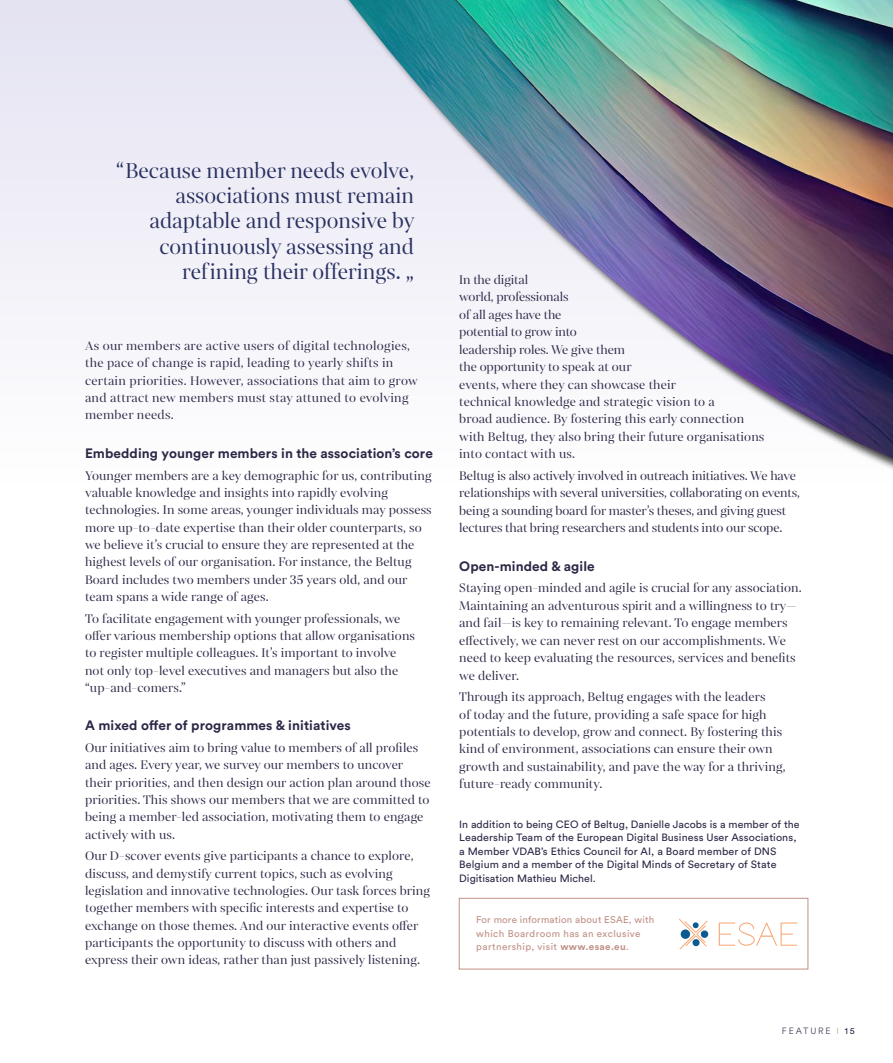
<style>
.page{position:relative;width:893px;height:1063px;background:#fff}
.page>*{position:absolute;margin:0;border:0;box-sizing:border-box;transform-origin:0 0}
.t1{font:23.4px/25.2px "Mixta Pro";color:#283060;text-align:right}
.t2{font:13.5px/17.4px "Mixta Pro";letter-spacing:.005em;color:#2b2846}
.t3{font:700 13.5px "Circular Std";letter-spacing:.005em;color:#2b2846}
.t4{font:10.5px/13.5px "Circular Std";letter-spacing:.01em;color:#2b2846}
.t5{font:9.75px/13.5px "Circular Std";letter-spacing:.035em;color:#c19086}
.t6{font:300 9px "Circular Spotify Text";letter-spacing:.2em;color:#2b2846}
.s1{font-weight:700}
.s2{color:#c19086}
.s3{font-family:"Circular Std";font-weight:400}
</style>
<div class="page">
<div style="left:0;top:0;width:893px;height:486px;background:linear-gradient(to bottom,#e4e2f1,#fefefe)"></div>
<div style="left:459px;top:898px;width:349px;height:71px;border:1px solid #c19086"></div>
<svg style="left:719px;top:922px;width:78px;height:24px"></svg>
<svg style="left:679px;top:919px;width:29px;height:30px"></svg>
<div style="left:333px;top:0;width:560px;height:526px;background:#000;opacity:.75"></div>
<img style="left:349px;top:0;width:544px;height:459px">
<h1 class="t1" style="left:116px;top:158px;width:300px">“Because member needs evolve, associations must remain adaptable and responsive by continuously assessing and refining their offerings. „</h1>
<p class="t2" style="left:85px;top:337px;width:334px">As our members are active users of digital technologies, the pace of change is rapid, leading to yearly shifts in certain priorities. However, associations that aim to grow and attract new members must stay attuned to evolving member needs.</p>
<p class="t3" style="left:85px;top:445px;width:349px">Embedding younger members in the association’s core</p>
<p class="t2" style="left:85px;top:467px;width:348px">Younger members are a key demographic for us, contributing valuable knowledge and insights into rapidly evolving technologies. In some areas, younger individuals may possess more up-to-date expertise than their older counterparts, so we believe it’s crucial to ensure they are represented at the highest levels of our organisation. For instance, the Beltug Board includes two members under 35 years old, and our team spans a wide range of ages.</p>
<p class="t2" style="left:85px;top:610px;width:332px">To facilitate engagement with younger professionals, we offer various membership options that allow organisations to register multiple colleagues. It’s important to involve not only top-level executives and managers but also the “up-and-comers.”</p>
<p class="t3" style="left:85px;top:717px;width:267px">A mixed offer of programmes &amp; initiatives</p>
<p class="t2" style="left:85px;top:739px;width:347px">Our initiatives aim to bring value to members of all profiles and ages. Every year, we survey our members to uncover their priorities, and then design our action plan around those priorities. This shows our members that we are committed to being a member-led association, motivating them to engage actively with us.</p>
<p class="t2" style="left:85px;top:847px;width:347px">Our D-scover events give participants a chance to explore, discuss, and demystify current topics, such as evolving legislation and innovative technologies. Our task forces bring together members with specific interests and expertise to exchange on those themes. And our interactive events offer participants the opportunity to discuss with others and express their own ideas, rather than just passively listening.</p>
<p class="t2" style="left:459px;top:271px;width:307px">In the digital<br>world, professionals<br>of all ages have the<br>potential to grow into<br>leadership roles. We give them<br>the opportunity to speak at our<br>events, where they can showcase their<br>technical knowledge and strategic vision to a<br>broad audience. By fostering this early connection with Beltug, they also bring their future organisations into contact with us.</p>
<p class="t2" style="left:459px;top:467px;width:342px">Beltug is also actively involved in outreach initiatives. We have relationships with several universities, collaborating on events, being a sounding board for master’s theses, and giving guest lectures that bring researchers and students into our scope.</p>
<p class="t3" style="left:459px;top:557px;width:137px">Open-minded &amp; agile</p>
<p class="t2" style="left:459px;top:580px;width:344px">Staying open-minded and agile is crucial for any association.<br>Maintaining an adventurous spirit and a willingness to try— and fail—is key to remaining relevant. To engage members effectively, we can never rest on our accomplishments. We need to keep evaluating the resources, services and benefits we deliver.</p>
<p class="t2" style="left:459px;top:688px;width:328px">Through its approach, Beltug engages with the leaders<br>of today and the future, providing a safe space for high potentials to develop, grow and connect. By fostering this kind of environment, associations can ensure their own growth and sustainability, and pave the way for a thriving, future-ready community.</p>
<p class="t4" style="left:459px;top:817px;width:342px">In addition to being CEO of Beltug, Danielle Jacobs is a member of the Leadership Team of the European Digital Business User Associations, a Member VDAB’s Ethics Council for AI, a Board member of DNS Belgium and a member of the Digital Minds of Secretary of State Digitisation Mathieu Michel.</p>
<p class="t5" style="left:476px;top:913px;width:180px">For more information about ESAE, with which Boardroom has an exclusive partnership, visit <span class="s1">www.esae.eu</span>.</p>
<p class="t6" style="left:782px;top:1025px;width:74px">FEATURE <span class="s2">I</span> <span class="s3">15</span></p>
</div>
